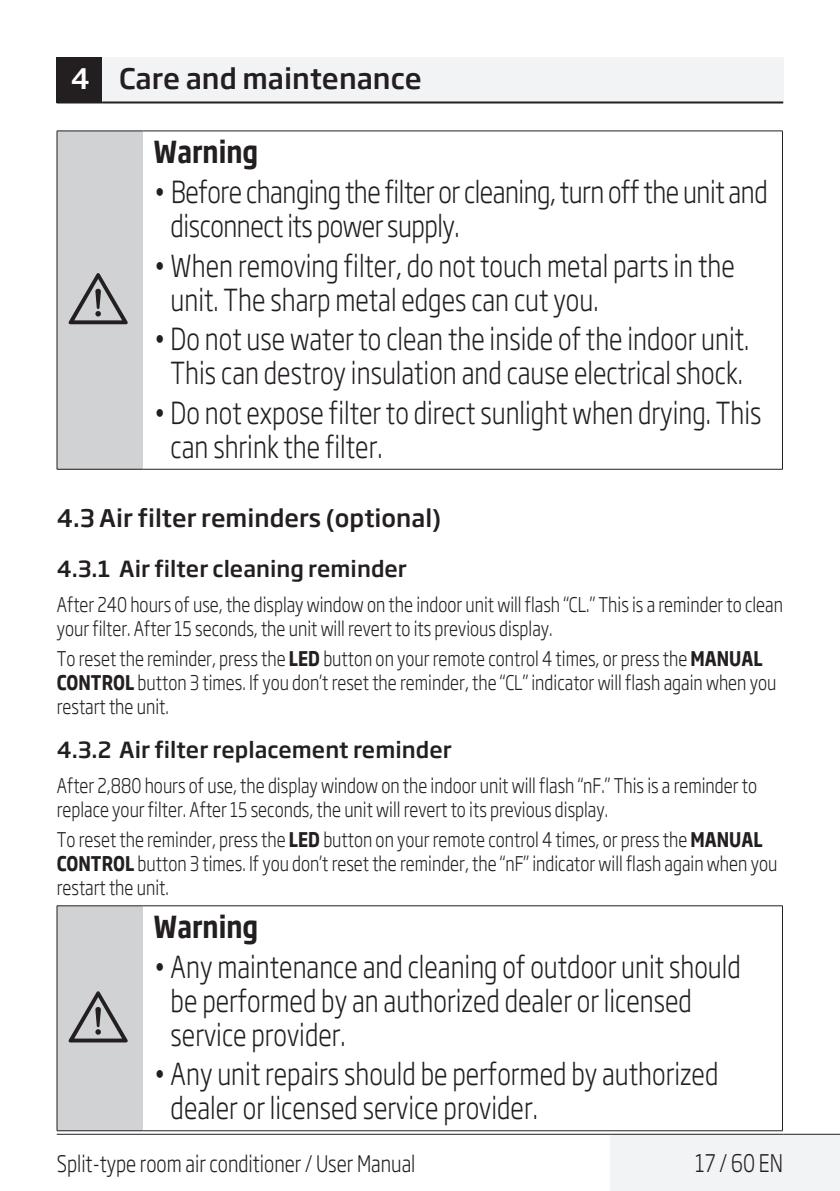
<style>
.page{position:relative;width:840px;height:1191px;background:#fff}
.page>*{position:absolute;margin:0;border:0;box-sizing:border-box;transform-origin:0 0}
.t1{font:64px "ZIWARNUN";color:#231f20}
.t2{font:300 30px/34px "Soho Gothic Pro";color:#231f20;scale:.8 1}
.t3{font:300 30px/34px "Soho Gothic Pro";letter-spacing:-.02em;color:#231f20;scale:.8 1}
.body_Bold{font:700 30px "Soho Gothic Pro";color:#231f20;scale:.8 1}
.t4{font:500 28px "Soho Gothic Pro";color:#231f20}
.t5{font:500 24px "Soho Gothic Pro";color:#231f20}
.t6{font:300 24px "Soho Gothic Pro";color:#231f20;scale:.8 1}
.t7{font:300 22.4px "Soho Gothic Pro";color:#231f20;scale:.8 1}
.t8{font:500 22px "Soho Gothic Pro";color:#231f20}
.Duz_Metin{font:300 20px/24px "Soho Gothic Pro";color:#231f20;scale:.8 1}
.s1{color:#fff}
.s2{font-weight:700}
</style>
<div class="page">
<div style="left:57px;top:57px;width:45px;height:45px;background:#231f20"></div>
<div style="left:102px;top:57px;width:680px;height:45px;background:#f2f3f4"></div>
<hr style="left:57px;top:101px;width:45px;height:2px;background:#231f20">
<hr style="left:102px;top:101px;width:680px;height:2px;background:#231f20">
<div style="left:609px;top:1134px;width:230px;height:57px;background:#f2f3f4"></div>
<hr style="left:57px;top:1133px;width:552px;height:1px;background:#231f20">
<hr style="left:609px;top:1133px;width:173px;height:1px;background:#231f20">
<hr style="left:782px;top:1133px;width:57px;height:1px;background:#231f20">
<div style="left:57px;top:131px;width:85px;height:338px;background:#d1d2d4"></div>
<hr style="left:57px;top:131px;width:85px;height:1px;background:#231f20">
<hr style="left:57px;top:131px;width:1px;height:338px;background:#231f20">
<hr style="left:142px;top:131px;width:640px;height:1px;background:#231f20">
<hr style="left:781px;top:131px;width:1px;height:338px;background:#231f20">
<hr style="left:57px;top:469px;width:85px;height:1px;background:#231f20">
<hr style="left:142px;top:469px;width:640px;height:1px;background:#231f20">
<div style="left:57px;top:905px;width:85px;height:225px;background:#d1d2d4"></div>
<hr style="left:57px;top:905px;width:85px;height:1px;background:#231f20">
<hr style="left:57px;top:906px;width:1px;height:224px;background:#231f20">
<hr style="left:142px;top:905px;width:640px;height:1px;background:#231f20">
<hr style="left:781px;top:906px;width:1px;height:224px;background:#231f20">
<hr style="left:57px;top:1130px;width:85px;height:1px;background:#231f20">
<hr style="left:142px;top:1130px;width:640px;height:1px;background:#231f20">
<p class="t4" style="left:71px;top:56px;width:352px"><span class="s1">4</span> Care and maintenance</p>
<p class="t1" style="left:69px;top:265px;width:63px">A</p>
<p class="body_Bold" style="left:153px;top:128px;width:132px">Warning</p>
<p class="t3" style="left:170px;top:173px;width:747px;text-indent:-17px">• Before changing the filter or cleaning, turn off the unit and disconnect its power supply.</p>
<p class="t2" style="left:170px;top:247px;width:706px;text-indent:-17px">• When removing filter, do not touch metal parts in the unit. The sharp metal edges can cut you.</p>
<p class="t2" style="left:153px;top:320px;width:745px;text-align:center">• Do not use water to clean the inside of the indoor unit.<br>This can destroy insulation and cause electrical shock.</p>
<p class="t2" style="left:170px;top:394px;width:739px;text-indent:-17px">• Do not expose filter to direct sunlight when drying. This can shrink the filter.</p>
<p class="t5" style="left:57px;top:499px;width:386px">4.3 Air filter reminders (optional)</p>
<p class="t8" style="left:57px;top:551px;width:351px">4.3.1 Air filter cleaning reminder</p>
<p class="Duz_Metin" style="left:57px;top:591px;width:908px">After 240 hours of use, the display window on the indoor unit will flash “CL.” This is a reminder to clean your filter. After 15 seconds, the unit will revert to its previous display.</p>
<p class="Duz_Metin" style="left:57px;top:645px;width:900px">To reset the reminder, press the <span class="s2">LED</span> button on your remote control 4 times, or press the <span class="s2">MANUAL<br>CONTROL</span> button 3 times. If you don’t reset the reminder, the “CL” indicator will flash again when you restart the unit.</p>
<p class="t8" style="left:57px;top:732px;width:396px">4.3.2 Air filter replacement reminder</p>
<p class="Duz_Metin" style="left:57px;top:772px;width:876px">After 2,880 hours of use, the display window on the indoor unit will flash “nF.” This is a reminder to replace your filter. After 15 seconds, the unit will revert to its previous display.</p>
<p class="Duz_Metin" style="left:57px;top:826px;width:901px">To reset the reminder, press the <span class="s2">LED</span> button on your remote control 4 times, or press the <span class="s2">MANUAL<br>CONTROL</span> button 3 times. If you don’t reset the reminder, the “nF” indicator will flash again when you restart the unit.</p>
<p class="t1" style="left:69px;top:983px;width:63px">A</p>
<p class="body_Bold" style="left:153px;top:903px;width:132px">Warning</p>
<p class="t2" style="left:170px;top:948px;width:714px;text-indent:-17px">• Any maintenance and cleaning of outdoor unit should be performed by an authorized dealer or licensed service provider.</p>
<p class="t2" style="left:170px;top:1055px;width:686px;text-indent:-17px">• Any unit repairs should be performed by authorized dealer or licensed service provider.</p>
<p class="t7" style="left:57px;top:1146px;width:449px">Split-type room air conditioner / User Manual</p>
<p class="t6" style="left:694px;top:1144px;width:111px">17 / 60 EN</p>
</div>
